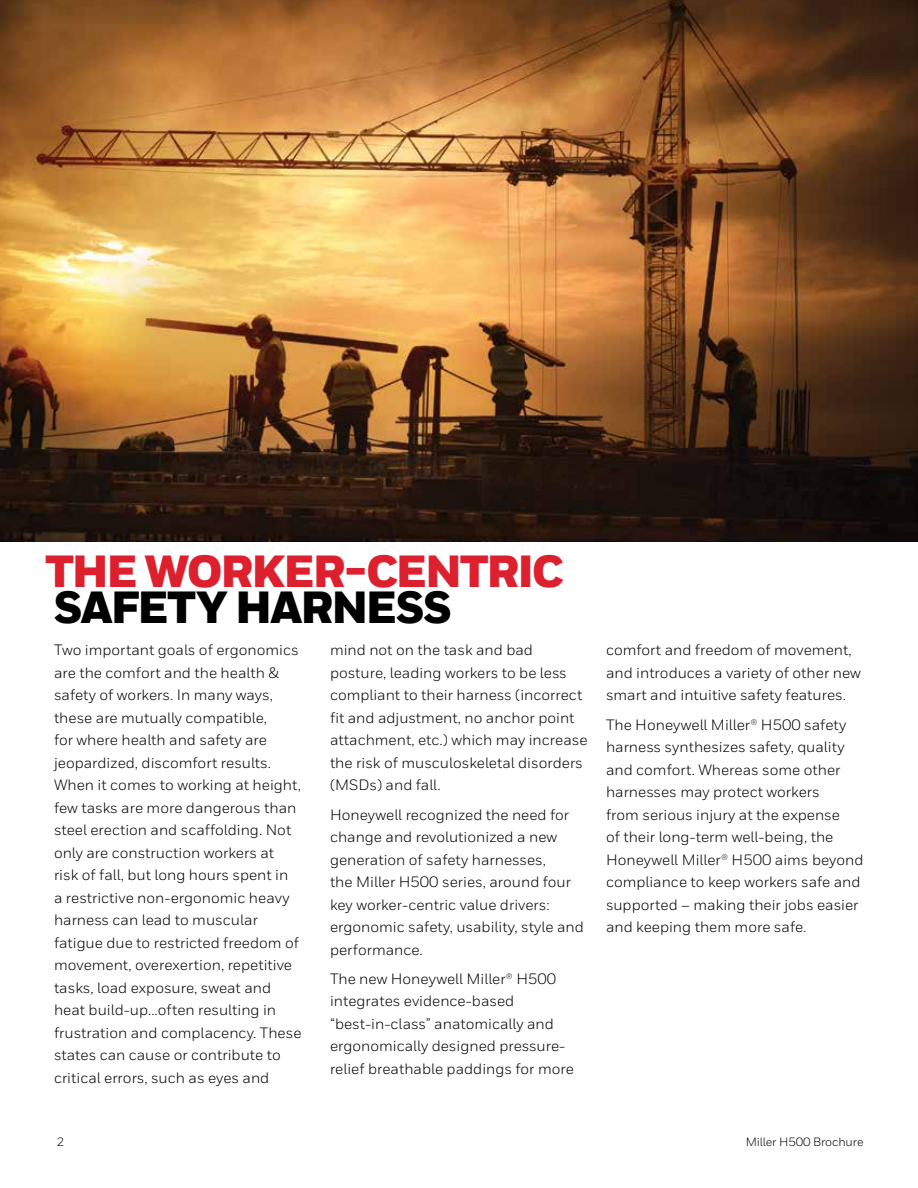
<style>
.page{position:relative;width:918px;height:1188px;background:#fff}
.page>*{position:absolute;margin:0;border:0;box-sizing:border-box;transform-origin:0 0}
.t1{font:900 45px "Honeywell Sans";letter-spacing:-.05em;color:#dc202e}
.t2{font:900 45px "Honeywell Sans";letter-spacing:-.045em;color:#000}
.t3{font:15px/22.5px "Honeywell Sans";color:#000}
.t4{font:12px "Honeywell Sans";letter-spacing:-.01em;color:#000}
</style>
<div class="page">
<img style="left:0;top:0;width:918px;height:541px">
<h1 class="t1" style="left:45px;top:543px;width:521px">THE WORKER-CENTRIC</h1>
<h1 class="t2" style="left:54px;top:579px;width:400px">SAFETY HARNESS</h1>
<p class="t3" style="left:54px;top:639px;width:249px">Two important goals of ergonomics are the comfort and the health &amp; safety of workers. In many ways, these are mutually compatible,<br>for where health and safety are jeopardized, discomfort results.<br>When it comes to working at height, few tasks are more dangerous than steel erection and scaffolding. Not only are construction workers at risk of fall, but long hours spent in<br>a restrictive non-ergonomic heavy harness can lead to muscular fatigue due to restricted freedom of movement, overexertion, repetitive tasks, load exposure, sweat and heat build-up...often resulting in frustration and complacency. These states can cause or contribute to critical errors, such as eyes and</p>
<p class="t3" style="left:330px;top:639px;width:259px">mind not on the task and bad posture, leading workers to be less compliant to their harness (incorrect fit and adjustment, no anchor point attachment, etc.) which may increase the risk of musculoskeletal disorders (MSDs) and fall.</p>
<p class="t3" style="left:330px;top:803px;width:255px">Honeywell recognized the need for change and revolutionized a new generation of safety harnesses,<br>the Miller H500 series, around four key worker-centric value drivers: ergonomic safety, usability, style and performance.</p>
<p class="t3" style="left:330px;top:967px;width:245px">The new Honeywell Miller® H500 integrates evidence-based “best-in-class” anatomically and ergonomically designed pressure&shy;relief breathable paddings for more</p>
<p class="t3" style="left:606px;top:639px;width:256px">comfort and freedom of movement, and introduces a variety of other new smart and intuitive safety features.</p>
<p class="t3" style="left:606px;top:713px;width:259px">The Honeywell Miller® H500 safety harness synthesizes safety, quality and comfort. Whereas some other harnesses may protect workers<br>from serious injury at the expense<br>of their long-term well-being, the Honeywell Miller® H500 aims beyond compliance to keep workers safe and supported – making their jobs easier and keeping them more safe.</p>
<p class="t4" style="left:57px;top:1135px;width:9px">2</p>
<p class="t4" style="left:746px;top:1135px;width:119px">Miller H500 Brochure</p>
</div>
